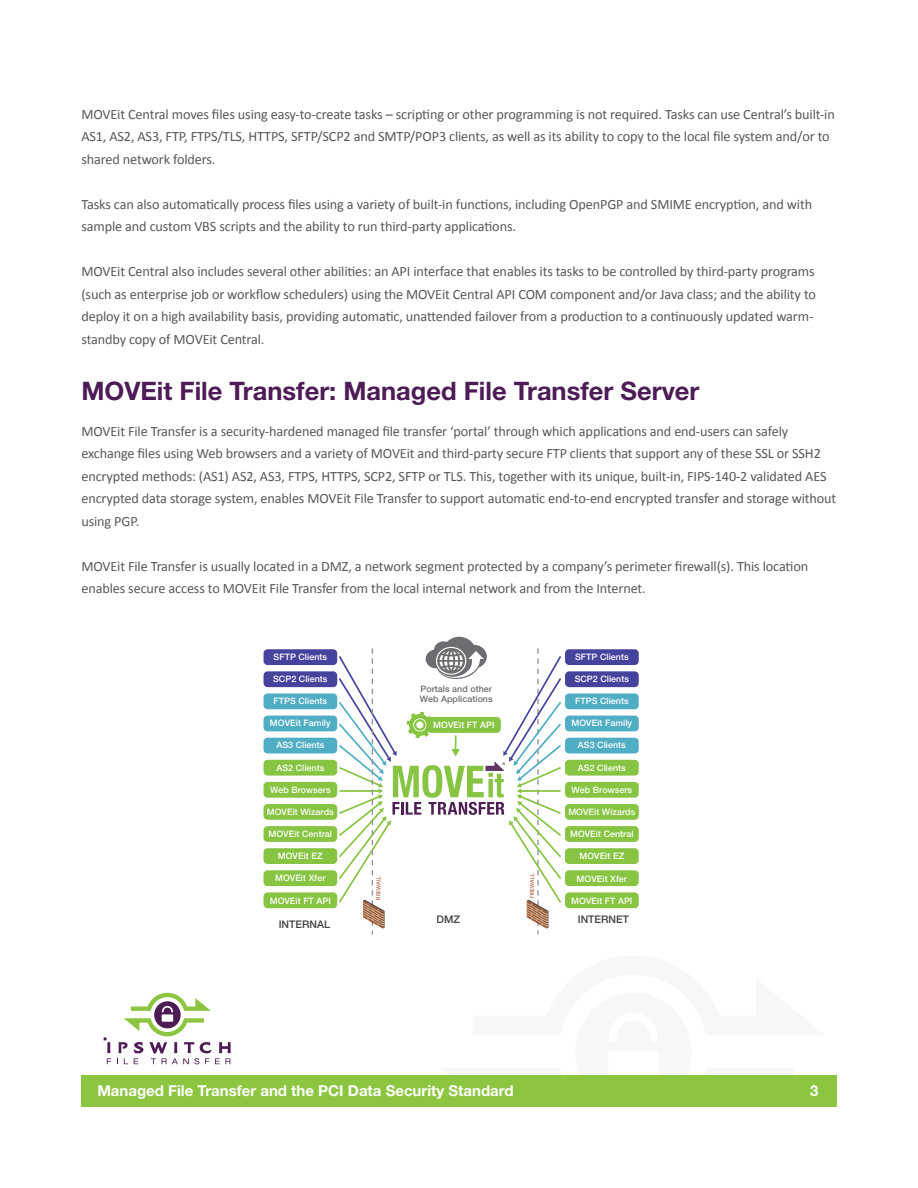
<style>
.page{position:relative;width:918px;height:1188px;background:#fff}
.page>*{position:absolute;margin:0;border:0;box-sizing:border-box;transform-origin:0 0}
.t1{font:700 25.5px "Helvetica Neue LT Std";color:#4d1b55}
.t2{font:700 15px "Helvetica Neue LT Std";color:#fff}
.t3{font:14.25px/22.5px "Calibri";letter-spacing:-.01em;color:#57585a}
.t4{font:500 10.5px "Helvetica Neue LT Std";color:#414142}
.t5{font:500 8.85px "Helvetica Neue LT Std";letter-spacing:.005em;color:#fff}
.t6{font:500 8.85px/10.6px "Helvetica Neue LT Std";letter-spacing:.005em;color:#6c6d70}
.t7{font:6px "Arial";color:#a14b23}
</style>
<div class="page">
<svg style="left:441px;top:1075px;width:384px;height:1px"></svg>
<svg style="left:104px;top:993px;width:127px;height:71px"></svg>
<div style="left:81px;top:1076px;width:756px;height:31px;background:#8cc640"></div>
<div style="left:264px;top:892px;width:73px;height:16px;background:#86c441;border-radius:4px"></div>
<div style="left:264px;top:870px;width:73px;height:16px;background:#86c441;border-radius:4px"></div>
<div style="left:264px;top:848px;width:73px;height:16px;background:#86c441;border-radius:4px"></div>
<div style="left:264px;top:826px;width:73px;height:16px;background:#86c441;border-radius:4px"></div>
<div style="left:264px;top:804px;width:73px;height:16px;background:#86c441;border-radius:4px"></div>
<div style="left:264px;top:782px;width:73px;height:16px;background:#86c441;border-radius:4px"></div>
<div style="left:264px;top:760px;width:73px;height:16px;background:#86c441;border-radius:4px"></div>
<div style="left:264px;top:738px;width:73px;height:15px;background:#4fadc4;border-radius:4px"></div>
<div style="left:264px;top:716px;width:73px;height:15px;background:#4fadc4;border-radius:4px"></div>
<div style="left:264px;top:693px;width:73px;height:16px;background:#4fadc4;border-radius:4px"></div>
<div style="left:264px;top:671px;width:73px;height:16px;background:#45439c;border-radius:4px"></div>
<div style="left:264px;top:649px;width:73px;height:16px;background:#45439c;border-radius:4px"></div>
<div style="left:565px;top:892px;width:74px;height:16px;background:#86c441;border-radius:4px"></div>
<div style="left:565px;top:870px;width:74px;height:16px;background:#86c441;border-radius:4px"></div>
<div style="left:565px;top:848px;width:74px;height:16px;background:#86c441;border-radius:4px"></div>
<div style="left:565px;top:826px;width:74px;height:16px;background:#86c441;border-radius:4px"></div>
<div style="left:565px;top:804px;width:74px;height:16px;background:#86c441;border-radius:4px"></div>
<div style="left:565px;top:782px;width:74px;height:16px;background:#86c441;border-radius:4px"></div>
<div style="left:565px;top:760px;width:74px;height:16px;background:#86c441;border-radius:4px"></div>
<div style="left:565px;top:738px;width:74px;height:15px;background:#4fadc4;border-radius:4px"></div>
<div style="left:565px;top:716px;width:74px;height:15px;background:#4fadc4;border-radius:4px"></div>
<div style="left:565px;top:693px;width:74px;height:16px;background:#4fadc4;border-radius:4px"></div>
<div style="left:565px;top:671px;width:74px;height:16px;background:#45439c;border-radius:4px"></div>
<div style="left:565px;top:649px;width:74px;height:16px;background:#45439c;border-radius:4px"></div>
<svg style="left:337px;top:637px;width:225px;height:297px"></svg>
<p class="t3" style="left:81px;top:103px;width:755px">MOVEit Central moves files using easy-to-create tasks – scripting or other programming is not required. Tasks can use Central’s built-in<br>AS1, AS2, AS3, FTP, FTPS/TLS, HTTPS, SFTP/SCP2 and SMTP/POP3 clients, as well as its ability to copy to the local file system and/or to shared network folders.</p>
<p class="t3" style="left:81px;top:193px;width:732px">Tasks can also automatically process files using a variety of built-in functions, including OpenPGP and SMIME encryption, and with sample and custom VBS scripts and the ability to run third-party applications.</p>
<p class="t3" style="left:81px;top:260px;width:736px">MOVEit Central also includes several other abilities: an API interface that enables its tasks to be controlled by third-party programs (such as enterprise job or workflow schedulers) using the MOVEit Central API COM component and/or Java class; and the ability to deploy it on a high availability basis, providing automatic, unattended failover from a production to a continuously updated warm&shy;standby copy of MOVEit Central.</p>
<p class="t1" style="left:81px;top:375px;width:620px">MOVEit File Transfer: Managed File Transfer Server</p>
<p class="t3" style="left:81px;top:420px;width:756px">MOVEit File Transfer is a security-hardened managed file transfer ‘portal’ through which applications and end-users can safely exchange files using Web browsers and a variety of MOVEit and third-party secure FTP clients that support any of these SSL or SSH2 encrypted methods: (AS1) AS2, AS3, FTPS, HTTPS, SCP2, SFTP or TLS. This, together with its unique, built-in, FIPS-140-2 validated AES encrypted data storage system, enables MOVEit File Transfer to support automatic end-to-end encrypted transfer and storage without using PGP.</p>
<p class="t3" style="left:81px;top:555px;width:728px">MOVEit File Transfer is usually located in a DMZ, a network segment protected by a company’s perimeter firewall(s). This location enables secure access to MOVEit File Transfer from the local internal network and from the Internet.</p>
<p class="t5" style="left:274px;top:651px;width:55px">SFTP Clients</p>
<p class="t5" style="left:273px;top:673px;width:56px">SCP2 Clients</p>
<p class="t5" style="left:575px;top:651px;width:55px">SFTP Clients</p>
<p class="t5" style="left:575px;top:673px;width:56px">SCP2 Clients</p>
<p class="t5" style="left:274px;top:696px;width:55px">FTPS Clients</p>
<p class="t5" style="left:270px;top:718px;width:62px">MOVEit Family</p>
<p class="t6" style="left:420px;top:683px;width:75px">Portals and other<br>Web Applications</p>
<p class="t5" style="left:433px;top:719px;width:63px">MOVEit FT API</p>
<p class="t5" style="left:575px;top:696px;width:55px">FTPS Clients</p>
<p class="t5" style="left:572px;top:718px;width:62px">MOVEit Family</p>
<p class="t5" style="left:276px;top:740px;width:49px">AS3 Clients</p>
<p class="t5" style="left:276px;top:762px;width:49px">AS2 Clients</p>
<p class="t5" style="left:270px;top:784px;width:62px">Web Browsers</p>
<p class="t5" style="left:578px;top:740px;width:49px">AS3 Clients</p>
<p class="t5" style="left:578px;top:762px;width:49px">AS2 Clients</p>
<p class="t5" style="left:572px;top:784px;width:62px">Web Browsers</p>
<p class="t5" style="left:267px;top:806px;width:68px">MOVEit Wizards</p>
<p class="t5" style="left:269px;top:829px;width:65px">MOVEit Central</p>
<p class="t5" style="left:278px;top:851px;width:46px">MOVEit EZ</p>
<p class="t5" style="left:275px;top:873px;width:52px">MOVEit Xfer</p>
<p class="t5" style="left:270px;top:895px;width:63px">MOVEit FT API</p>
<p class="t7" style="left:375px;top:900px;width:26px;rotate:-90deg">FIREWALL</p>
<p class="t7" style="left:529px;top:898px;width:26px;rotate:-90deg">FIREWALL</p>
<p class="t5" style="left:568px;top:806px;width:68px">MOVEit Wizards</p>
<p class="t5" style="left:570px;top:829px;width:65px">MOVEit Central</p>
<p class="t5" style="left:579px;top:851px;width:46px">MOVEit EZ</p>
<p class="t5" style="left:577px;top:873px;width:52px">MOVEit Xfer</p>
<p class="t5" style="left:571px;top:895px;width:63px">MOVEit FT API</p>
<p class="t4" style="left:279px;top:918px;width:53px">INTERNAL</p>
<p class="t4" style="left:437px;top:913px;width:25px">DMZ</p>
<p class="t4" style="left:578px;top:913px;width:53px">INTERNET</p>
<p class="t2" style="left:97px;top:1081px;width:418px">Managed File Transfer and the PCI Data Security Standard</p>
<p class="t2" style="left:810px;top:1081px;width:10px">3</p>
</div>
